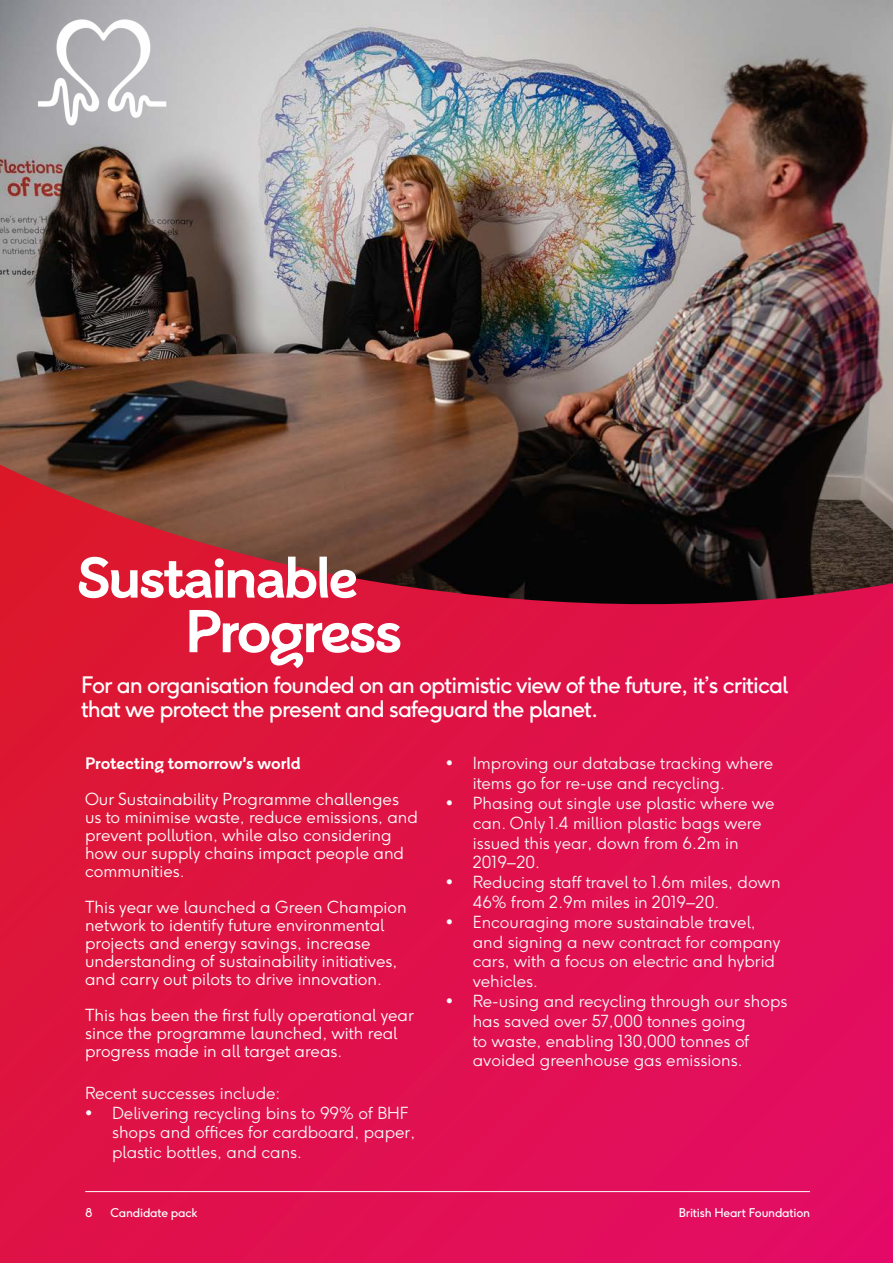
<style>
.page{position:relative;width:893px;height:1263px;background:#fff}
.page>*{position:absolute;margin:0;border:0;box-sizing:border-box;transform-origin:0 0}
.t1{font:700 60px "BHF Beats";letter-spacing:-.04em;color:#fff}
.t2{font:700 57px "BHF Beats";letter-spacing:-.04em;color:#fff}
.t3{font:22.5px/24px "F37 Ginger";letter-spacing:-.04em;color:#fff}
.t4{font:300 16.5px/19.8px "F37 Ginger";color:#f7f7f8}
.t5{font:300 16.5px/18px "F37 Ginger";color:#fff}
.t6{font:700 16.5px "BHF Beats";color:#fff}
.t7{font:12px "F37 Ginger";letter-spacing:-.02em;color:#fff}
</style>
<div class="page">
<div style="left:0;top:0;width:893px;height:1263px;background:linear-gradient(to right,#dd1539,#e20e5c)"></div>
<hr style="left:85px;top:1191px;width:725px;height:1px;background:#fff">
<img style="left:0;top:0;width:893px;height:608px">
<img style="left:14px;top:14px;width:177px;height:118px">
<p class="t2" style="left:77px;top:544px;width:283px">Sustainable</p>
<p class="t1" style="left:185px;top:595px;width:219px">Progress</p>
<p class="t3" style="left:81px;top:673px;width:709px">For an organisation founded on an optimistic view of the future, it’s critical that we protect the present and safeguard the planet.</p>
<p class="t4" style="left:473px;top:753px;width:302px;text-indent:-27px">• Improving our database tracking where items go for re-use and recycling.</p>
<p class="t4" style="left:473px;top:793px;width:303px;text-indent:-27px">• Phasing out single use plastic where we can. Only 1.4 million plastic bags were issued this year, down from 6. 2m in<br>2019–20.</p>
<p class="t4" style="left:473px;top:872px;width:309px;text-indent:-27px">• Reducing staff travel to 1. 6m miles, down<br>46% from 2.9m miles in 2019–20.</p>
<p class="t4" style="left:473px;top:912px;width:309px;text-indent:-27px">• Encouraging more sustainable travel, and signing a new contract for company cars, with a focus on electric and hybrid vehicles.</p>
<p class="t4" style="left:473px;top:991px;width:316px;text-indent:-27px">• Re-using and recycling through our shops has saved over 57,000 tonnes going<br>to waste, enabling 130,000 tonnes of avoided greenhouse gas emissions.</p>
<p class="t6" style="left:85px;top:754px;width:217px">Protecting tomorrow’s world</p>
<p class="t5" style="left:85px;top:790px;width:334px">Our Sustainability Programme challenges us to minimise waste, reduce emissions, and prevent pollution, while also considering how our supply chains impact people and communities.</p>
<p class="t5" style="left:85px;top:898px;width:323px">This year we launched a Green Champion network to identify future environmental projects and energy savings, increase understanding of sustainability initiatives,</p>
<p class="t5" style="left:85px;top:970px;width:295px">and carry out pilots to drive innovation.</p>
<p class="t5" style="left:85px;top:1006px;width:330px">This has been the first fully operational year since the programme launched, with real progress made in all target areas.</p>
<p class="t4" style="left:85px;top:1083px;width:197px">Recent successes include:</p>
<p class="t4" style="left:112px;top:1103px;width:305px;text-indent:-27px">• Delivering recycling bins to 99% of BHF shops and offices for cardboard, paper, plastic bottles, and cans.</p>
<p class="t7" style="left:85px;top:1205px;width:9px">8</p>
<p class="t7" style="left:111px;top:1205px;width:89px">Candidate pack</p>
<p class="t7" style="left:679px;top:1205px;width:133px">British Heart Foundation</p>
</div>
